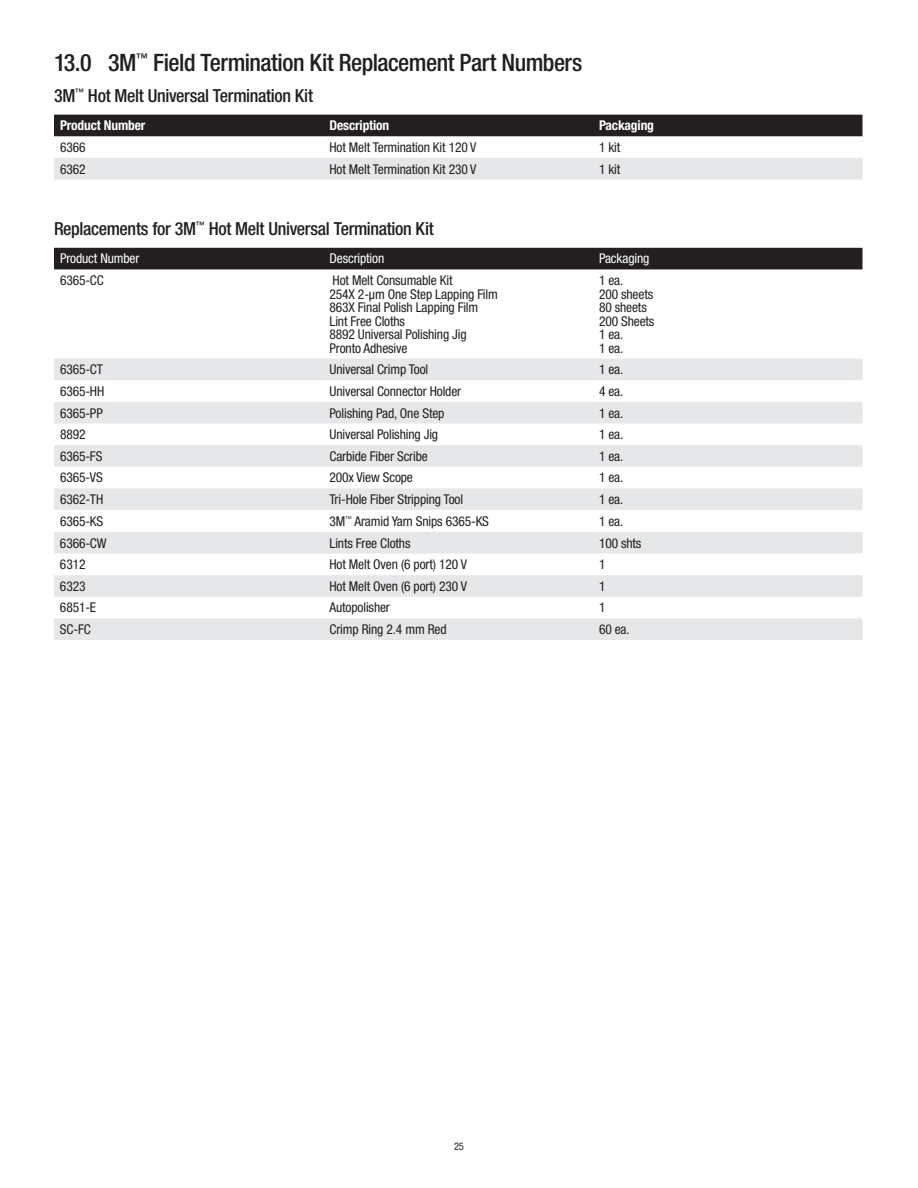
<style>
.page{position:relative;width:918px;height:1188px;background:#fff}
.page>*{position:absolute;margin:0;border:0;box-sizing:border-box;transform-origin:0 0}
.t1{font:500 condensed 24px "Helvetica Neue LT Std";letter-spacing:-.02em;color:#231f20}
.t2{font:500 condensed 18px "Helvetica Neue LT Std";letter-spacing:-.02em;color:#231f20}
.t3{font:condensed 13.5px/13.5px "Helvetica Neue LT Std";letter-spacing:-.01em;color:#231f20}
.t4{font:700 condensed 13.5px "Helvetica Neue LT Std";letter-spacing:-.01em;color:#fff}
.t5{font:condensed 13.5px "Helvetica Neue LT Std";letter-spacing:-.01em;color:#fff}
.t6{font:condensed 10.5px "Helvetica Neue LT Std";color:#231f20}
</style>
<div class="page">
<div style="left:54px;top:115px;width:808px;height:21px;background:#231f20"></div>
<div style="left:54px;top:158px;width:808px;height:22px;background:#e6e7e9"></div>
<div style="left:54px;top:248px;width:808px;height:21px;background:#231f20"></div>
<svg style="left:54px;top:359px;width:808px;height:281px;fill:#e6e7e9"></svg>
<h1 class="t1" style="left:54px;top:48px;width:530px">13.0 3M<sup>™</sup> Field Termination Kit Replacement Part Numbers</h1>
<h2 class="t2" style="left:54px;top:85px;width:261px">3M<sup>™</sup> Hot Melt Universal Termination Kit</h2>
<p class="t4" style="left:60px;top:117px;width:87px">Product Number</p>
<p class="t4" style="left:330px;top:117px;width:61px">Description</p>
<p class="t4" style="left:599px;top:117px;width:57px">Packaging</p>
<p class="t3" style="left:60px;top:140px;width:27px">6366</p>
<p class="t3" style="left:330px;top:140px;width:149px">Hot Melt Termination Kit 120 V</p>
<p class="t3" style="left:599px;top:140px;width:23px">1 kit</p>
<p class="t3" style="left:60px;top:162px;width:27px">6362</p>
<p class="t3" style="left:330px;top:162px;width:149px">Hot Melt Termination Kit 230 V</p>
<p class="t3" style="left:599px;top:162px;width:23px">1 kit</p>
<h2 class="t2" style="left:54px;top:218px;width:381px">Replacements for 3M<sup>™</sup> Hot Melt Universal Termination Kit</h2>
<p class="t5" style="left:60px;top:251px;width:81px">Product Number</p>
<p class="t5" style="left:330px;top:251px;width:56px">Description</p>
<p class="t5" style="left:599px;top:251px;width:52px">Packaging</p>
<p class="t3" style="left:60px;top:273px;width:45px">6365-CC</p>
<p class="t3" style="left:330px;top:273px;width:170px">Hot Melt Consumable Kit<br>254X 2-μm One Step Lapping Film<br>863X Final Polish Lapping Film<br>Lint Free Cloths<br>8892 Universal Polishing Jig<br>Pronto Adhesive</p>
<p class="t3" style="left:599px;top:273px;width:57px">1 ea.<br>200 sheets<br>80 sheets<br>200 Sheets<br>1 ea.<br>1 ea.</p>
<p class="t3" style="left:60px;top:363px;width:45px">6365-CT</p>
<p class="t3" style="left:330px;top:363px;width:100px">Universal Crimp Tool</p>
<p class="t3" style="left:599px;top:363px;width:26px">1 ea.</p>
<p class="t3" style="left:60px;top:384px;width:46px">6365-HH</p>
<p class="t3" style="left:330px;top:384px;width:133px">Universal Connector Holder</p>
<p class="t3" style="left:599px;top:384px;width:26px">4 ea.</p>
<p class="t3" style="left:60px;top:406px;width:44px">6365-PP</p>
<p class="t3" style="left:330px;top:406px;width:116px">Polishing Pad, One Step</p>
<p class="t3" style="left:599px;top:406px;width:26px">1 ea.</p>
<p class="t3" style="left:60px;top:428px;width:27px">8892</p>
<p class="t3" style="left:330px;top:428px;width:110px">Universal Polishing Jig</p>
<p class="t3" style="left:599px;top:428px;width:26px">1 ea.</p>
<p class="t3" style="left:60px;top:449px;width:44px">6365-FS</p>
<p class="t3" style="left:330px;top:449px;width:100px">Carbide Fiber Scribe</p>
<p class="t3" style="left:599px;top:449px;width:26px">1 ea.</p>
<p class="t3" style="left:60px;top:471px;width:44px">6365-VS</p>
<p class="t3" style="left:330px;top:471px;width:85px">200x View Scope</p>
<p class="t3" style="left:599px;top:471px;width:26px">1 ea.</p>
<p class="t3" style="left:60px;top:492px;width:45px">6362-TH</p>
<p class="t3" style="left:330px;top:492px;width:135px">Tri-Hole Fiber Stripping Tool</p>
<p class="t3" style="left:599px;top:492px;width:26px">1 ea.</p>
<p class="t3" style="left:60px;top:514px;width:45px">6365-KS</p>
<p class="t3" style="left:330px;top:514px;width:161px">3M<sup>™</sup> Aramid Yarn Snips 6365-KS</p>
<p class="t3" style="left:599px;top:514px;width:26px">1 ea.</p>
<p class="t3" style="left:60px;top:536px;width:48px">6366-CW</p>
<p class="t3" style="left:329px;top:536px;width:83px">Lints Free Cloths</p>
<p class="t3" style="left:599px;top:536px;width:44px">100 shts</p>
<p class="t3" style="left:60px;top:558px;width:27px">6312</p>
<p class="t3" style="left:329px;top:558px;width:139px">Hot Melt Oven (6 port) 120 V</p>
<p class="t3" style="left:599px;top:558px;width:8px">1</p>
<p class="t3" style="left:60px;top:579px;width:27px">6323</p>
<p class="t3" style="left:329px;top:579px;width:139px">Hot Melt Oven (6 port) 230 V</p>
<p class="t3" style="left:599px;top:579px;width:8px">1</p>
<p class="t3" style="left:60px;top:601px;width:38px">6851-E</p>
<p class="t3" style="left:329px;top:601px;width:62px">Autopolisher</p>
<p class="t3" style="left:599px;top:601px;width:8px">1</p>
<p class="t3" style="left:60px;top:622px;width:32px">SC-FC</p>
<p class="t3" style="left:329px;top:622px;width:119px">Crimp Ring 2.4 mm Red</p>
<p class="t3" style="left:599px;top:622px;width:32px">60 ea.</p>
<p class="t6" style="left:454px;top:1141px;width:11px">25</p>
</div>
